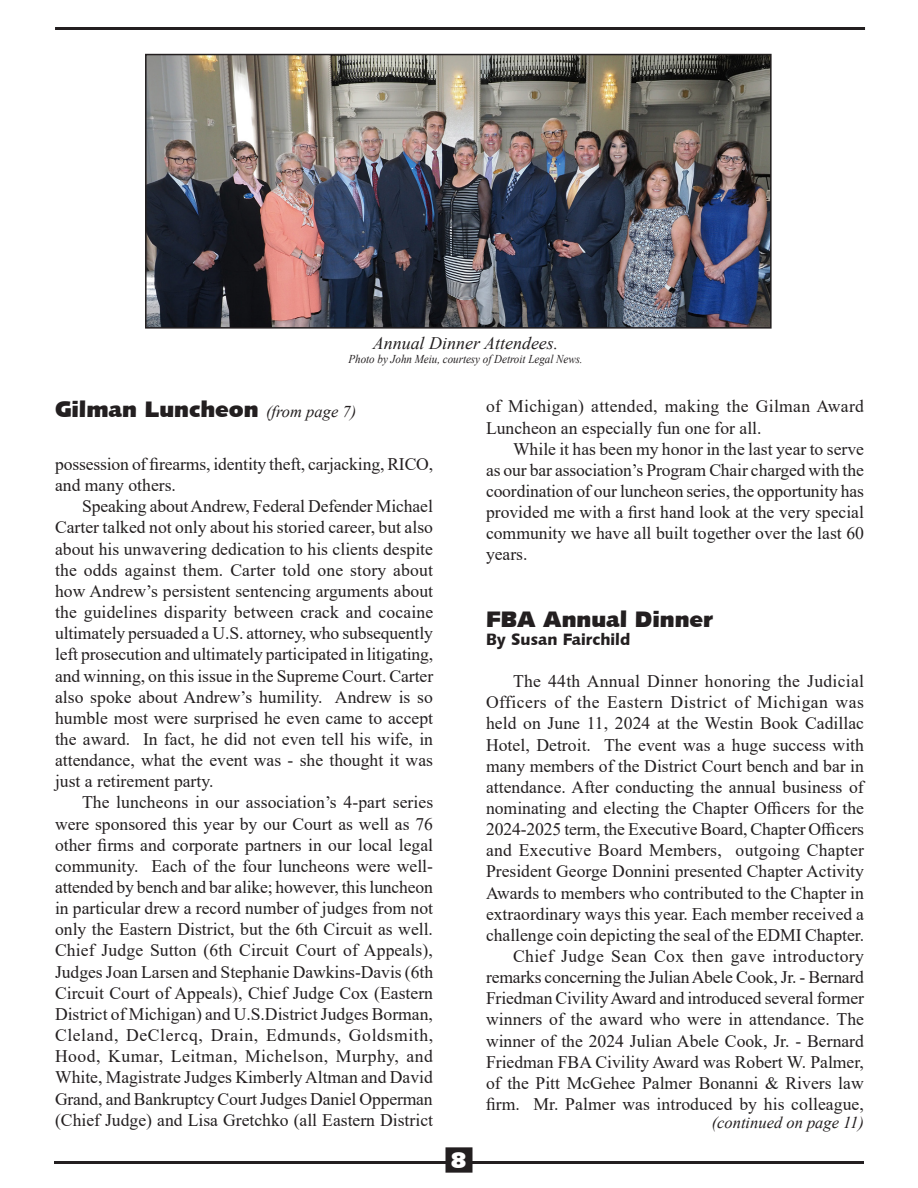
<style>
.page{position:relative;width:918px;height:1188px;background:#fff}
.page>*{position:absolute;margin:0;border:0;box-sizing:border-box;transform-origin:0 0}
.Headline{font:22.5px "Humanist 531 BT Ultra Black A";color:#231f20}
.Headline-2{font:22.5px "Humanist 531 BT Ultra Black A";color:#fff}
.Body_text{font:17.7px/21.1px "Times New Roman";color:#231f20;text-align:justify}
.Body_text-2{font:italic 17.7px "Times New Roman";color:#231f20}
.t1{font:italic 16.5px "Times New Roman";color:#231f20}
.Subhead_1{font:16.5px "Humanist 531 BT Black A";color:#231f20}
.Body_text-3{font:italic 12px "Times New Roman";color:#231f20;scale:.92 1}
.s1{font-family:"Times New Roman";font-style:italic;font-size:16.5px}
</style>
<div class="page">
<hr style="left:54px;top:1161px;width:810px;height:3px;background:#231f20">
<hr style="left:55px;top:27px;width:810px;height:3px;background:#231f20">
<div style="left:446px;top:1148px;width:26px;height:24px;background:#231f20"></div>
<div style="left:446px;top:1147px;width:26px;height:26px;border:2px solid #231f20"></div>
<img style="left:148px;top:57px;width:621px;height:269px">
<div style="left:145px;top:54px;width:627px;height:275px;border:2px solid #231f20"></div>
<p class="Body_text-2" style="left:373px;top:331px;width:187px">Annual Dinner Attendees.</p>
<p class="Body_text-3" style="left:348px;top:351px;width:256px">Photo by John Meiu, courtesy of Detroit Legal News.</p>
<p class="Headline" style="left:55px;top:395px;width:303px">Gilman Luncheon <span class="s1">(from page 7)</span></p>
<p class="Body_text" style="left:486px;top:395px;width:380px">of Michigan) attended, making the Gilman Award<br>Luncheon an especially fun one for all.</p>
<p class="Body_text" style="left:486px;top:438px;width:380px;text-indent:27px">While it has been my honor in the last year to serve as our bar association’s Program Chair charged with the coordination of our luncheon series, the opportunity has provided me with a first hand look at the very special community we have all built together over the last 60 years.</p>
<p class="Body_text" style="left:55px;top:453px;width:380px">possession of firearms, identity theft, carjacking, RICO, and many others.</p>
<p class="Body_text" style="left:55px;top:495px;width:380px;text-indent:27px">Speaking about Andrew, Federal Defender Michael Carter talked not only about his storied career, but also about his unwavering dedication to his clients despite the odds against them. Carter told one story about how Andrew’s persistent sentencing arguments about the guidelines disparity between crack and cocaine ultimately persuaded a U.S. attorney, who subsequently left prosecution and ultimately participated in litigating, and winning, on this issue in the Supreme Court. Carter also spoke about Andrew’s humility. Andrew is so humble most were surprised he even came to accept the award. In fact, he did not even tell his wife, in attendance, what the event was - she thought it was just a retirement party.</p>
<p class="Body_text" style="left:55px;top:791px;width:380px;text-indent:27px">The luncheons in our association’s 4-part series were sponsored this year by our Court as well as 76 other firms and corporate partners in our local legal community. Each of the four luncheons were well&shy;attended by bench and bar alike; however, this luncheon in particular drew a record number of judges from not only the Eastern District, but the 6th Circuit as well.<br>Chief Judge Sutton (6th Circuit Court of Appeals), Judges Joan Larsen and Stephanie Dawkins-Davis (6th Circuit Court of Appeals), Chief Judge Cox (Eastern District of Michigan) and U.S.District Judges Borman, Cleland, DeClercq, Drain, Edmunds, Goldsmith, Hood, Kumar, Leitman, Michelson, Murphy, and White, Magistrate Judges Kimberly Altman and David Grand, and Bankruptcy Court Judges Daniel Opperman (Chief Judge) and Lisa Gretchko (all Eastern District</p>
<p class="Headline" style="left:486px;top:605px;width:229px">FBA Annual Dinner</p>
<p class="Subhead_1" style="left:486px;top:629px;width:146px">By Susan Fairchild</p>
<p class="Body_text" style="left:486px;top:670px;width:380px;text-indent:27px">The 44th Annual Dinner honoring the Judicial Officers of the Eastern District of Michigan was held on June 11, 2024 at the Westin Book Cadillac Hotel, Detroit. The event was a huge success with many members of the District Court bench and bar in attendance. After conducting the annual business of nominating and electing the Chapter Officers for the 2024-2025 term, the Executive Board, Chapter Officers and Executive Board Members, outgoing Chapter President George Donnini presented Chapter Activity Awards to members who contributed to the Chapter in extraordinary ways this year. Each member received a challenge coin depicting the seal of the EDMI Chapter.</p>
<p class="Body_text" style="left:486px;top:945px;width:380px;text-indent:27px">Chief Judge Sean Cox then gave introductory remarks concerning the Julian Abele Cook, Jr. - Bernard Friedman Civility Award and introduced several former winners of the award who were in attendance. The winner of the 2024 Julian Abele Cook, Jr. - Bernard Friedman FBA Civility Award was Robert W. Palmer, of the Pitt McGehee Palmer Bonanni &amp; Rivers law firm. Mr. Palmer was introduced by his colleague,</p>
<p class="t1" style="left:712px;top:1111px;width:154px">(continued on page 11)</p>
<p class="Headline-2" style="left:451px;top:1146px;width:17px">8</p>
</div>
